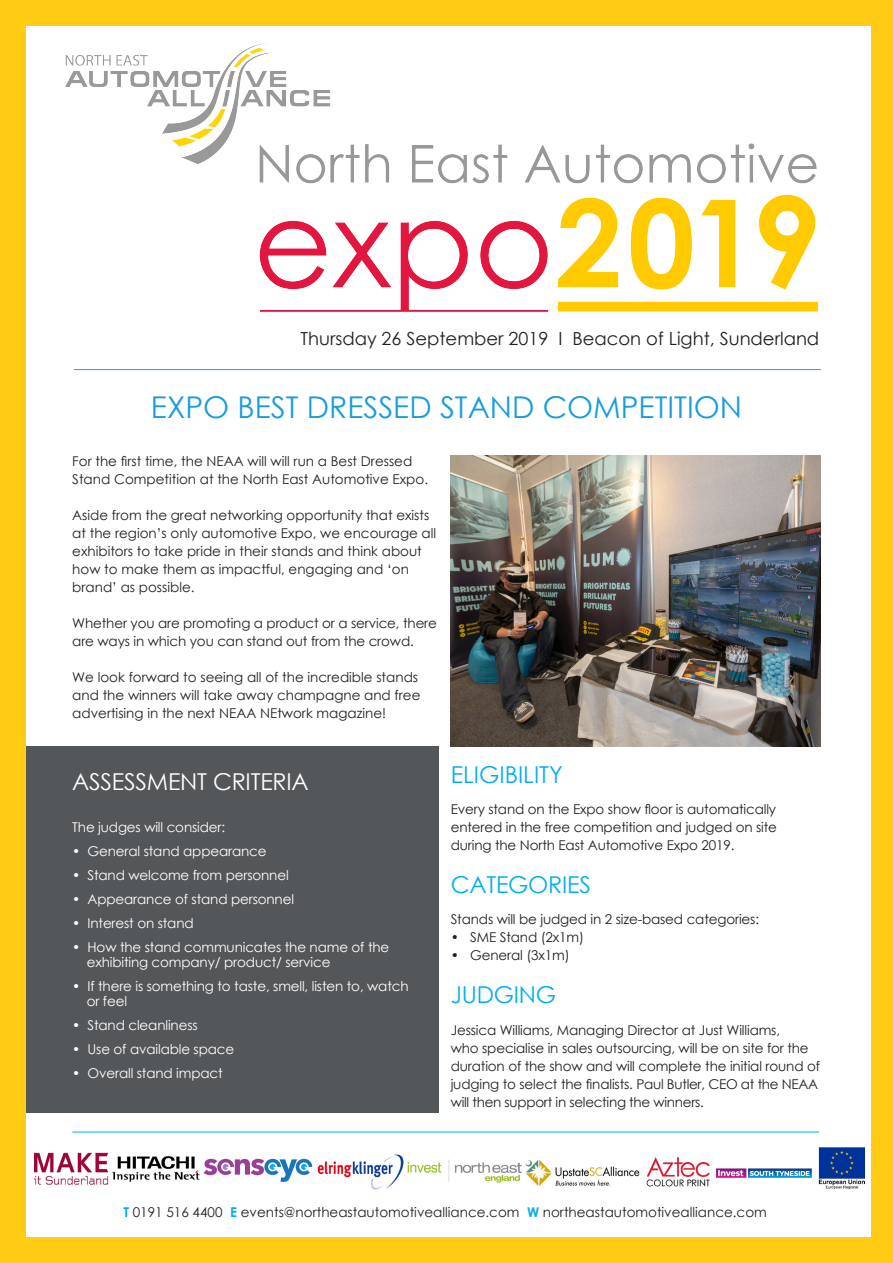
<style>
.page{position:relative;width:893px;height:1263px;background:#fff}
.page>*{position:absolute;margin:0;border:0;box-sizing:border-box;transform-origin:0 0}
.t1{font:30px "Century Gothic";color:#179dd9}
.t2{font:23.25px "Century Gothic";letter-spacing:-.01em;color:#00aeef}
.t3{font:23.25px "Century Gothic";letter-spacing:-.01em;color:#fff}
.t4{font:18px "Century Gothic";color:#231f20}
.t5{font:13.5px/18px "Century Gothic";color:#231f20}
.t6{font:13.5px "Century Gothic";letter-spacing:-.01em;color:#fff}
.s1{font-weight:700;color:#00aeef}
</style>
<div class="page">
<div style="left:0;top:0;width:893px;height:26px;background:#ffcb14"></div>
<div style="left:0;top:1237px;width:893px;height:26px;background:#ffcb14"></div>
<div style="left:872px;top:0;width:21px;height:1263px;background:#ffcb14"></div>
<img style="left:66px;top:44px;width:752px;height:267px">
<div style="left:26px;top:746px;width:413px;height:367px;background:#54575a"></div>
<hr style="left:74px;top:369px;width:747px;height:1px;background:#00aeef">
<div style="left:0;top:0;width:26px;height:1263px;background:#ffcb14"></div>
<hr style="left:72px;top:1132px;width:747px;height:1px;background:#00aeef">
<img style="left:451px;top:455px;width:370px;height:291px">
<img style="left:34px;top:1147px;width:831px;height:42px">
<p class="t4" style="left:300px;top:326px;width:520px">Thursday 26 September 2019 I Beacon of Light, Sunderland</p>
<p class="t1" style="left:151px;top:386px;width:593px">EXPO BEST DRESSED STAND COMPETITION</p>
<p class="t5" style="left:72px;top:451px;width:357px">For the first time, the NEAA will will run a Best Dressed<br>Stand Competition at the North East Automotive Expo.</p>
<p class="t5" style="left:72px;top:505px;width:365px">Aside from the great networking opportunity that exists at the region’s only automotive Expo, we encourage all exhibitors to take pride in their stands and think about how to make them as impactful, engaging and ‘on brand’ as possible.</p>
<p class="t5" style="left:72px;top:613px;width:366px">Whether you are promoting a product or a service, there are ways in which you can stand out from the crowd.</p>
<p class="t5" style="left:72px;top:667px;width:350px">We look forward to seeing all of the incredible stands and the winners will take away champagne and free advertising in the next NEAA NEtwork magazine!</p>
<p class="t3" style="left:72px;top:765px;width:238px">ASSESSMENT CRITERIA</p>
<p class="t6" style="left:72px;top:818px;width:154px">The judges will consider:</p>
<p class="t6" style="left:72px;top:842px;width:196px">• General stand appearance</p>
<p class="t6" style="left:72px;top:866px;width:218px">• Stand welcome from personnel</p>
<p class="t6" style="left:72px;top:890px;width:223px">• Appearance of stand personnel</p>
<p class="t6" style="left:72px;top:914px;width:123px">• Interest on stand</p>
<p class="t6" style="left:72px;top:938px;width:319px">• How the stand communicates the name of the</p>
<p class="t6" style="left:87px;top:953px;width:245px">exhibiting company/ product/ service</p>
<p class="t6" style="left:72px;top:977px;width:338px">• If there is something to taste, smell, listen to, watch</p>
<p class="t6" style="left:87px;top:992px;width:42px">or feel</p>
<p class="t6" style="left:72px;top:1016px;width:127px">• Stand cleanliness</p>
<p class="t6" style="left:72px;top:1040px;width:163px">• Use of available space</p>
<p class="t6" style="left:72px;top:1064px;width:152px">• Overall stand impact</p>
<p class="t2" style="left:451px;top:758px;width:114px">ELIGIBILITY</p>
<p class="t5" style="left:451px;top:800px;width:328px;text-align:justify">Every stand on the Expo show floor is automatically entered in the free competition and judged on site during the North East Automotive Expo 2019.</p>
<p class="t2" style="left:451px;top:868px;width:142px">CATEGORIES</p>
<p class="t5" style="left:451px;top:910px;width:310px">Stands will be judged in 2 size-based categories:</p>
<p class="t5" style="left:451px;top:928px;width:135px">• SME Stand (2x1m)</p>
<p class="t5" style="left:451px;top:946px;width:121px">• General (3x1m)</p>
<p class="t2" style="left:451px;top:979px;width:107px">JUDGING</p>
<p class="t5" style="left:451px;top:1021px;width:371px">Jessica Williams, Managing Director at Just Williams,<br>who specialise in sales outsourcing, will be on site for the duration of the show and will complete the initial round of judging to select the finalists. Paul Butler, CEO at the NEAA will then support in selecting the winners.</p>
<p class="t5" style="left:123px;top:1203px;width:645px"><span class="s1">T</span> 0191 516 4400 <span class="s1">E</span> events@northeastautomotivealliance.com <span class="s1">W</span> northeastautomotivealliance.com</p>
</div>
